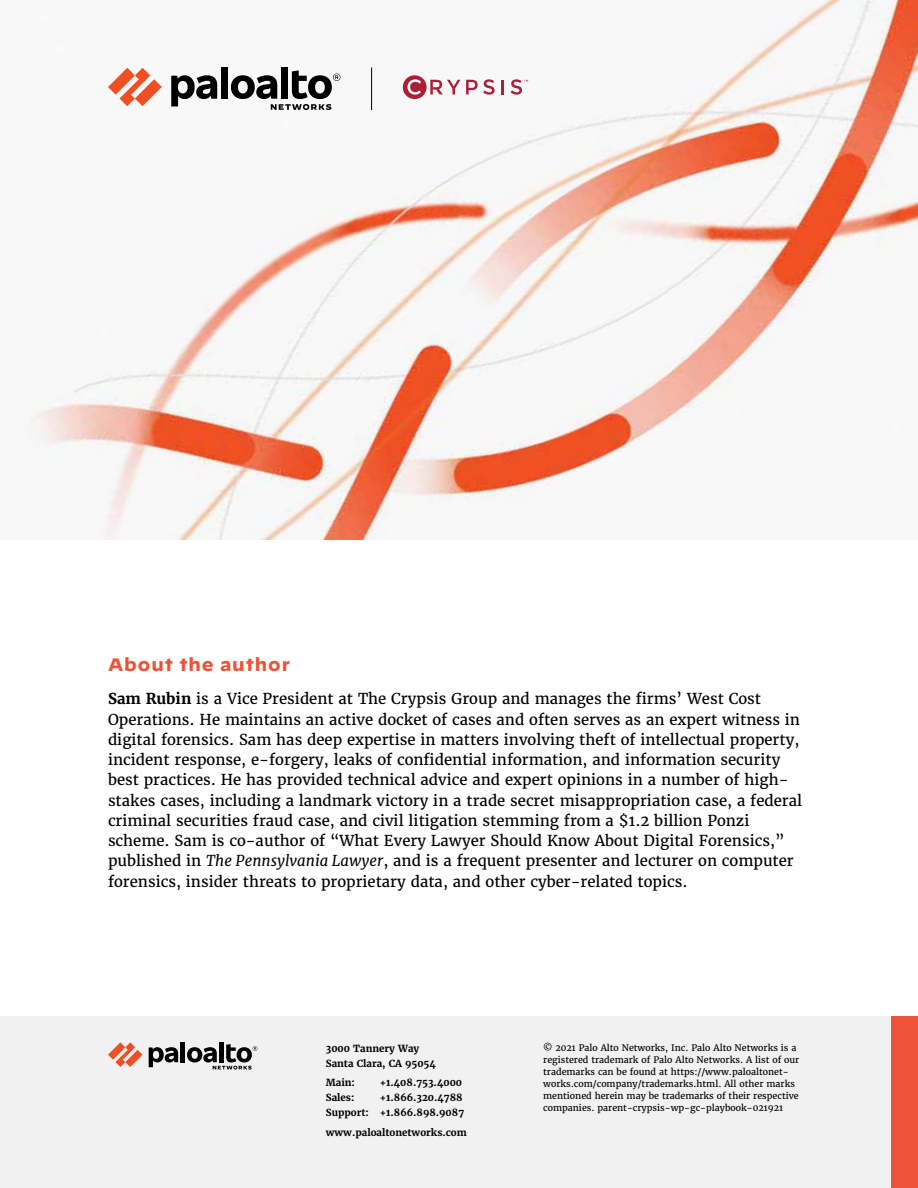
<style>
.page{position:relative;width:918px;height:1188px;background:#fff}
.page>*{position:absolute;margin:0;border:0;box-sizing:border-box;transform-origin:0 0}
.t1{font:700 18px "Decimal";letter-spacing:.05em;color:#ed5338}
.t2{font:15px/20.2px "Merriweather";color:#000}
.t3{font:700 9.75px/15px "Merriweather";color:#000}
.t4{font:9px/12px "Merriweather";color:#000}
.s1{font-weight:700}
.s2{font-style:italic}
</style>
<div class="page">
<div style="left:0;top:1016px;width:918px;height:172px;background:#f1f1f2"></div>
<div style="left:891px;top:1016px;width:27px;height:172px;background:#ed5338"></div>
<svg style="left:108px;top:1042px;width:35px;height:25px"></svg>
<hr style="left:181px;top:1042px;width:4px;height:20px;background:#000">
<svg style="left:149px;top:1047px;width:29px;height:20px"></svg>
<div style="left:219px;top:1042px;width:5px;height:20px;background:#000"></div>
<svg style="left:187px;top:1044px;width:70px;height:26px"></svg>
<img style="left:28px;top:0;width:890px;height:540px">
<div style="left:403px;top:75px;width:24px;height:24px;background:#ac1d36;border-radius:50%"></div>
<svg style="left:408px;top:79px;width:13px;height:16px"></svg>
<svg style="left:430px;top:80px;width:30px;height:14px"></svg>
<svg style="left:466px;top:79px;width:29px;height:16px"></svg>
<hr style="left:501px;top:80px;width:3px;height:14px;background:#ac1d36">
<svg style="left:511px;top:79px;width:17px;height:16px"></svg>
<svg style="left:108px;top:68px;width:54px;height:38px"></svg>
<div style="left:221px;top:68px;width:7px;height:31px;background:#000"></div>
<svg style="left:171px;top:75px;width:46px;height:31px"></svg>
<div style="left:281px;top:68px;width:7px;height:31px;background:#000"></div>
<svg style="left:231px;top:70px;width:109px;height:40px"></svg>
<hr style="left:371px;top:68px;width:1px;height:42px;background:#000">
<p class="t1" style="left:108px;top:654px;width:183px">About the author</p>
<p class="t2" style="left:108px;top:689px;width:696px"><span class="s1">Sam Rubin</span> is a Vice President at The Crypsis Group and manages the firms’ West Cost Operations. He maintains an active docket of cases and often serves as an expert witness in digital forensics. Sam has deep expertise in matters involving theft of intellectual property, incident response, e-forgery, leaks of confidential information, and information security best practices. He has provided technical advice and expert opinions in a number of high&shy;stakes cases, including a landmark victory in a trade secret misappropriation case, a federal criminal securities fraud case, and civil litigation stemming from a $1.2 billion Ponzi scheme. Sam is co-author of “What Every Lawyer Should Know About Digital Forensics,” published in <span class="s2">The Pennsylvania Lawyer</span>, and is a frequent presenter and lecturer on computer forensics, insider threats to proprietary data, and other cyber-related topics.</p>
<p class="t3" style="left:326px;top:1041px;width:112px">3000 Tannery Way<br>Santa Clara, CA 95054</p>
<p class="t3" style="left:326px;top:1075px;width:31px">Main:</p>
<p class="t3" style="left:380px;top:1075px;width:84px">+1.408.753.4000</p>
<p class="t3" style="left:326px;top:1090px;width:30px">Sales:</p>
<p class="t3" style="left:326px;top:1090px;width:140px;text-align:right">+1.866.320.4788<br>Support: +1.866.898.9087</p>
<p class="t3" style="left:326px;top:1125px;width:143px">www.paloaltonetworks.com</p>
<p class="t4" style="left:543px;top:1042px;width:258px">© 2021 Palo Alto Networks, Inc. Palo Alto Networks is a registered trademark of Palo Alto Networks. A list of our trademarks can be found at https://www.paloaltonet&shy;works.com/company/trademarks.html. All other marks mentioned herein may be trademarks of their respective companies. parent-crypsis-wp-gc-playbook-021921</p>
</div>
